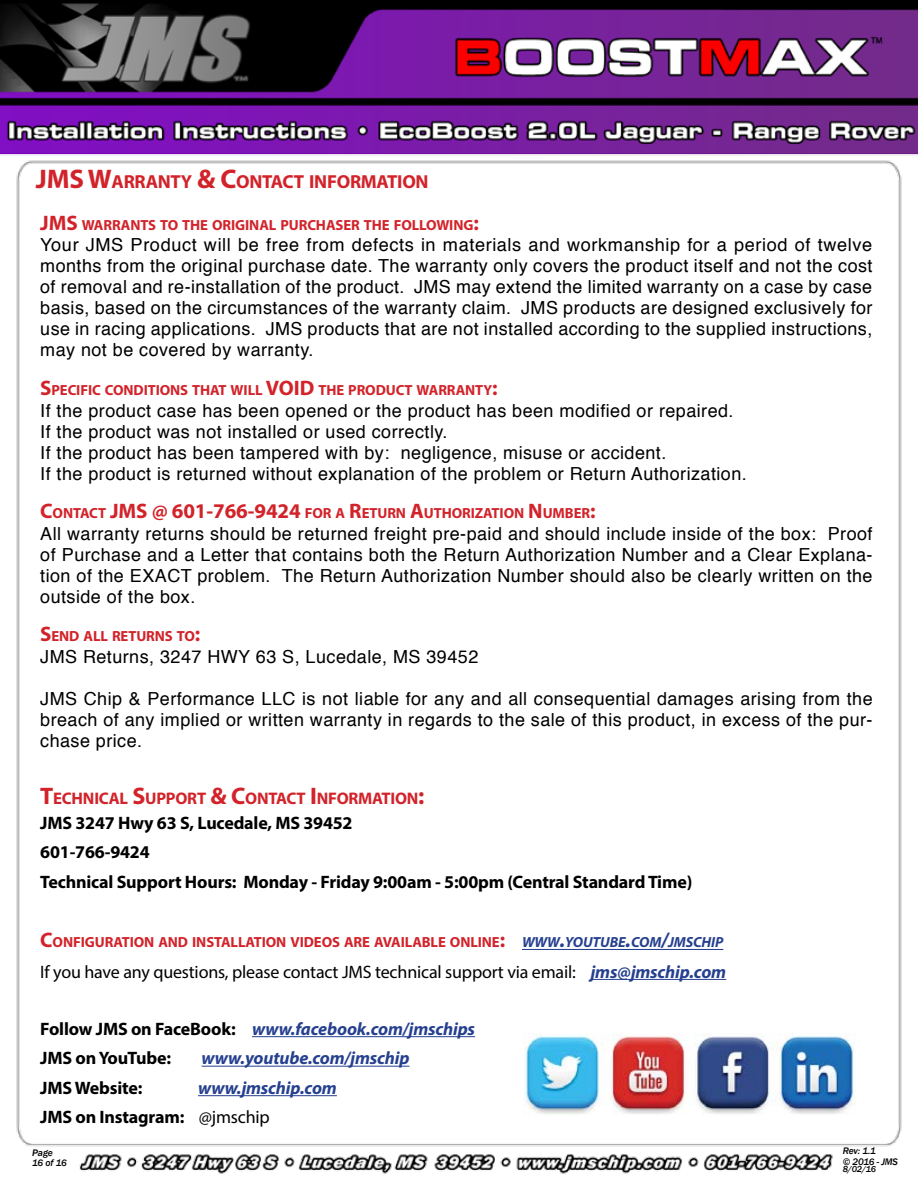
<style>
.page{position:relative;width:918px;height:1188px;background:#fff}
.page>*{position:absolute;margin:0;border:0;box-sizing:border-box;transform-origin:0 0}
.t1{font:700 18.9px "Myriad Pro";letter-spacing:-.015em;color:#d2232a}
.t2{font:18px/21px "Helvetica";letter-spacing:.025em;color:#000;text-align:justify}
.t3{font:700 18px/29.5px "Myriad Pro";letter-spacing:-.01em;color:#000}
.t4{font:18px "Myriad Pro";letter-spacing:-.01em;color:#000}
.t5{font:italic 700 18px/29.5px "Myriad Pro";letter-spacing:-.01em;color:#25408f}
.t6{font:700 16.8px "Myriad Pro";letter-spacing:-.015em;color:#d2232a}
.t7{font:700 14.7px "Myriad Pro";letter-spacing:-.005em;color:#d2232a}
.t8{font:italic 500 9.75px/10.5px "Franklin Gothic";letter-spacing:-.01em;color:#000}
.t9{font:italic 500 9px "Franklin Gothic";color:#000}
.s1{font-size:27px}
.s2{font-size:21px}
.s3{font-size:24px}
.s4{font-style:italic;color:#25408f}
.s5{font-style:italic;font-size:21px;color:#25408f}
.s6{font-weight:700;font-style:italic;color:#25408f}
.s7{font-style:normal;color:#000}
.s8{font-weight:400;font-style:normal;color:#000}
</style>
<div class="page">
<img style="left:0;top:0;width:918px;height:1174px">
<p class="t1" style="left:36px;top:170px;width:394px"><span class="s1">JMS W</span>ARRANTY <span class="s1">&amp; C</span>ONTACT INFORMATION</p>
<p class="t7" style="left:40px;top:215px;width:440px"><span class="s2">JMS</span> WARRANTS TO THE ORIGINAL PURCHASER THE FOLLOWING<span class="s2">:</span></p>
<p class="t2" style="left:40px;top:235px;width:834px">Your JMS Product will be free from defects in materials and workmanship for a period of twelve months from the original purchase date. The warranty only covers the product itself and not the cost of removal and re-installation of the product. JMS may extend the limited warranty on a case by case basis, based on the circumstances of the warranty claim. JMS products are designed exclusively for use in racing applications. JMS products that are not installed according to the supplied instructions, may not be covered by warranty.</p>
<p class="t7" style="left:40px;top:380px;width:239px"><span class="s2">S</span>PECIFIC CONDITIONS THAT WILL <span class="s2">VOID</span></p>
<p class="t7" style="left:318px;top:380px;width:181px">THE PRODUCT WARRANTY<span class="s2">:</span></p>
<p class="t2" style="left:40px;top:400px;width:708px;text-align:left">If the product case has been opened or the product has been modified or repaired.<br>If the product was not installed or used correctly.<br>If the product has been tampered with by: negligence, misuse or accident.<br>If the product is returned without explanation of the problem or Return Authorization.</p>
<p class="t7" style="left:40px;top:504px;width:557px"><span class="s2">C</span>ONTACT <span class="s2">JMS @ 601-766-9424</span> FOR A <span class="s2">R</span>ETURN <span class="s2">A</span>UTHORIZATION <span class="s2">N</span> UMBER<span class="s2">:</span></p>
<p class="t2" style="left:40px;top:524px;width:834px">All warranty returns should be returned freight pre-paid and should include inside of the box: Proof of Purchase and a Letter that contains both the Return Authorization Number and a Clear Explana&shy;tion of the EXACT problem. The Return Authorization Number should also be clearly written on the outside of the box.</p>
<p class="t7" style="left:40px;top:627px;width:162px"><span class="s2">S</span>END ALL RETURNS TO<span class="s2">:</span></p>
<p class="t2" style="left:40px;top:647px;width:440px">JMS Returns, 3247 HWY 63 S, Lucedale, MS 39452</p>
<p class="t2" style="left:40px;top:689px;width:834px">JMS Chip &amp; Performance LLC is not liable for any and all consequential damages arising from the breach of any implied or written warranty in regards to the sale of this product, in excess of the pur&shy;chase price.</p>
<p class="t6" style="left:40px;top:787px;width:386px"><span class="s3">T</span>ECHNICAL <span class="s3">S</span>UPPORT <span class="s3">&amp; C</span>ONTACT <span class="s3">I</span> NFORMATION<span class="s3">:</span></p>
<p class="t3" style="left:40px;top:807px;width:654px">JMS 3247 Hwy 63 S, Lucedale, MS 39452<br>601-766-9424<br>Technical Support Hours: Monday - Friday 9:00am - 5:00pm (Central Standard Time)</p>
<p class="t7" style="left:40px;top:933px;width:685px"><span class="s2">C</span>ONFIGURATION AND INSTALLATION VIDEOS ARE AVAILABLE ONLINE<span class="s2">:</span> <span class="s4">WWW</span><span class="s5">.</span><span class="s4">YOUTUBE</span><span class="s5">.</span><span class="s4">COM</span><span class="s5">/</span><span class="s4">JMSCHIP</span></p>
<p class="t4" style="left:40px;top:960px;width:687px">If you have any questions, please contact JMS technical support via email: <span class="s6">jms@jmschip.com</span></p>
<p class="t3" style="left:40px;top:1013px;width:436px">Follow JMS on FaceBook: <span class="s4">www.facebook.com/jmschips<br></span>JMS on YouTube:</p>
<p class="t5" style="left:202px;top:1043px;width:209px">www.youtube.com/jmschip</p>
<p class="t5" style="left:40px;top:1072px;width:298px;text-indent:158px">www.jmschip.com<br><span class="s7">JMS on Instagram:</span> <span class="s8">@jmschip</span></p>
<p class="t8" style="left:32px;top:1147px;width:36px">Page<br>16 of 16</p>
<p class="t8" style="left:843px;top:1146px;width:57px">Rev: 1.1<br>© 2016 - JMS</p>
<p class="t9" style="left:843px;top:1163px;width:35px">8/02/16</p>
<p class="t3" style="left:40px;top:1072px;width:104px">JMS Website:</p>
</div>
